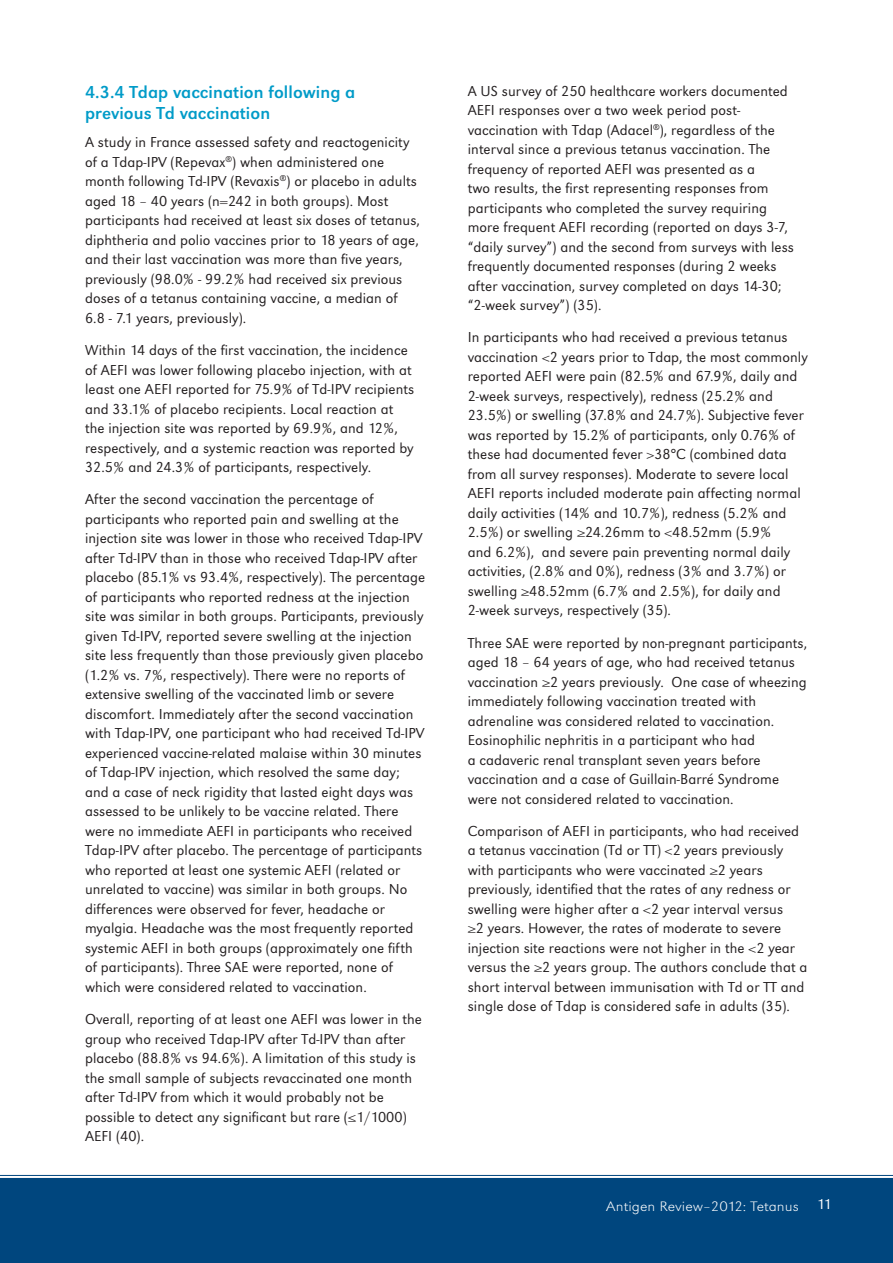
<style>
.page{position:relative;width:893px;height:1263px;background:#fff}
.page>*{position:absolute;margin:0;border:0;box-sizing:border-box;transform-origin:0 0}
.t1{font:18px/21.6px "Grot Macron Reg";letter-spacing:.005em;color:#009bc8}
.t2{font:300 15px/19.5px "Grot Macron";letter-spacing:.005em;color:#231f20}
.t3{font:14.25px "Grot Macron Extra Lt";letter-spacing:.005em;color:#fff;scale:1.12 1}
.s1{font-family:"Grot Macron";font-weight:300;font-size:15px}
</style>
<div class="page">
<div style="left:0;top:1178px;width:893px;height:85px;background:#00467e"></div>
<hr style="left:0;top:1175px;width:893px;height:1px;background:#00467e">
<p class="t1" style="left:85px;top:81px;width:272px">4.3.4 Tdap vaccination following a previous Td vaccination</p>
<p class="t2" style="left:85px;top:133px;width:336px">A study in France assessed safety and reactogenicity of a Tdap-IPV (Repevax<sup>®</sup>) when administered one month following Td-IPV (Revaxis<sup>®</sup>) or placebo in adults aged 18 – 40 years (n=242 in both groups). Most participants had received at least six doses of tetanus, diphtheria and polio vaccines prior to 18 years of age, and their last vaccination was more than five years, previously (98.0% - 99.2% had received six previous doses of a tetanus containing vaccine, a median of 6.8 - 7.1 years, previously).</p>
<p class="t2" style="left:85px;top:341px;width:331px">Within 14 days of the first vaccination, the incidence of AEFI was lower following placebo injection, with at least one AEFI reported for 75.9% of Td-IPV recipients and 33.1% of placebo recipients. Local reaction at the injection site was reported by 69.9%, and 12%, respectively, and a systemic reaction was reported by 32.5% and 24.3% of participants, respectively.</p>
<p class="t2" style="left:85px;top:490px;width:342px">After the second vaccination the percentage of participants who reported pain and swelling at the injection site was lower in those who received Tdap-IPV after Td-IPV than in those who received Tdap-IPV after placebo (85.1% vs 93.4%, respectively). The percentage of participants who reported redness at the injection site was similar in both groups. Participants, previously given Td-IPV, reported severe swelling at the injection site less frequently than those previously given placebo (1.2% vs. 7%, respectively). There were no reports of extensive swelling of the vaccinated limb or severe discomfort. Immediately after the second vaccination with Tdap-IPV, one participant who had received Td-IPV experienced vaccine-related malaise within 30 minutes of Tdap-IPV injection, which resolved the same day; and a case of neck rigidity that lasted eight days was assessed to be unlikely to be vaccine related. There were no immediate AEFI in participants who received Tdap-IPV after placebo. The percentage of participants who reported at least one systemic AEFI (related or unrelated to vaccine) was similar in both groups. No differences were observed for fever, headache or myalgia. Headache was the most frequently reported systemic AEFI in both groups (approximately one fifth of participants). Three SAE were reported, none of which were considered related to vaccination.</p>
<p class="t2" style="left:85px;top:1010px;width:338px">Overall, reporting of at least one AEFI was lower in the group who received Tdap-IPV after Td-IPV than after placebo (88.8% vs 94.6%). A limitation of this study is the small sample of subjects revaccinated one month after Td-IPV from which it would probably not be possible to detect any significant but rare (≤1/1000)<br>AEFI (40).</p>
<p class="t2" style="left:468px;top:81px;width:328px">A US survey of 250 healthcare workers documented AEFI responses over a two week period post&shy;vaccination with Tdap (Adacel<sup>®</sup>), regardless of the interval since a previous tetanus vaccination. The frequency of reported AEFI was presented as a<br>two results, the first representing responses from participants who completed the survey requiring more frequent AEFI recording (reported on days 3-7, “daily survey”) and the second from surveys with less frequently documented responses (during 2 weeks after vaccination, survey completed on days 14-30; “2-week survey”) (35).</p>
<p class="t2" style="left:468px;top:328px;width:342px">In participants who had received a previous tetanus vaccination &lt;2 years prior to Tdap, the most commonly reported AEFI were pain (82.5% and 67.9%, daily and 2-week surveys, respectively), redness (25.2% and 23.5%) or swelling (37.8% and 24.7%). Subjective fever was reported by 15.2% of participants, only 0.76% of these had documented fever &gt;38°C (combined data from all survey responses). Moderate to severe local AEFI reports included moderate pain affecting normal daily activities (14% and 10.7%), redness (5.2% and 2.5%) or swelling ≥24.26mm to &lt;48.52mm (5.9%<br>and 6.2%), and severe pain preventing normal daily activities, (2.8% and 0%), redness (3% and 3.7%) or swelling ≥48.52mm (6.7% and 2.5%), for daily and 2-week surveys, respectively (35).</p>
<p class="t2" style="left:468px;top:633px;width:341px">Three SAE were reported by non-pregnant participants, aged 18 – 64 years of age, who had received tetanus vaccination ≥2 years previously. One case of wheezing immediately following vaccination treated with adrenaline was considered related to vaccination.<br>Eosinophilic nephritis in a participant who had<br>a cadaveric renal transplant seven years before vaccination and a case of Guillain-Barré Syndrome were not considered related to vaccination.</p>
<p class="t2" style="left:468px;top:821px;width:341px">Comparison of AEFI in participants, who had received a tetanus vaccination (Td or TT) &lt;2 years previously with participants who were vaccinated ≥2 years previously, identified that the rates of any redness or swelling were higher after a &lt;2 year interval versus<br>≥2 years. However, the rates of moderate to severe injection site reactions were not higher in the &lt;2 year versus the ≥2 years group. The authors conclude that a short interval between immunisation with Td or TT and single dose of Tdap is considered safe in adults (35).</p>
<p class="t3" style="left:606px;top:1197px;width:203px">Antigen Review–2012: Tetanus <span class="s1">11</span></p>
</div>
